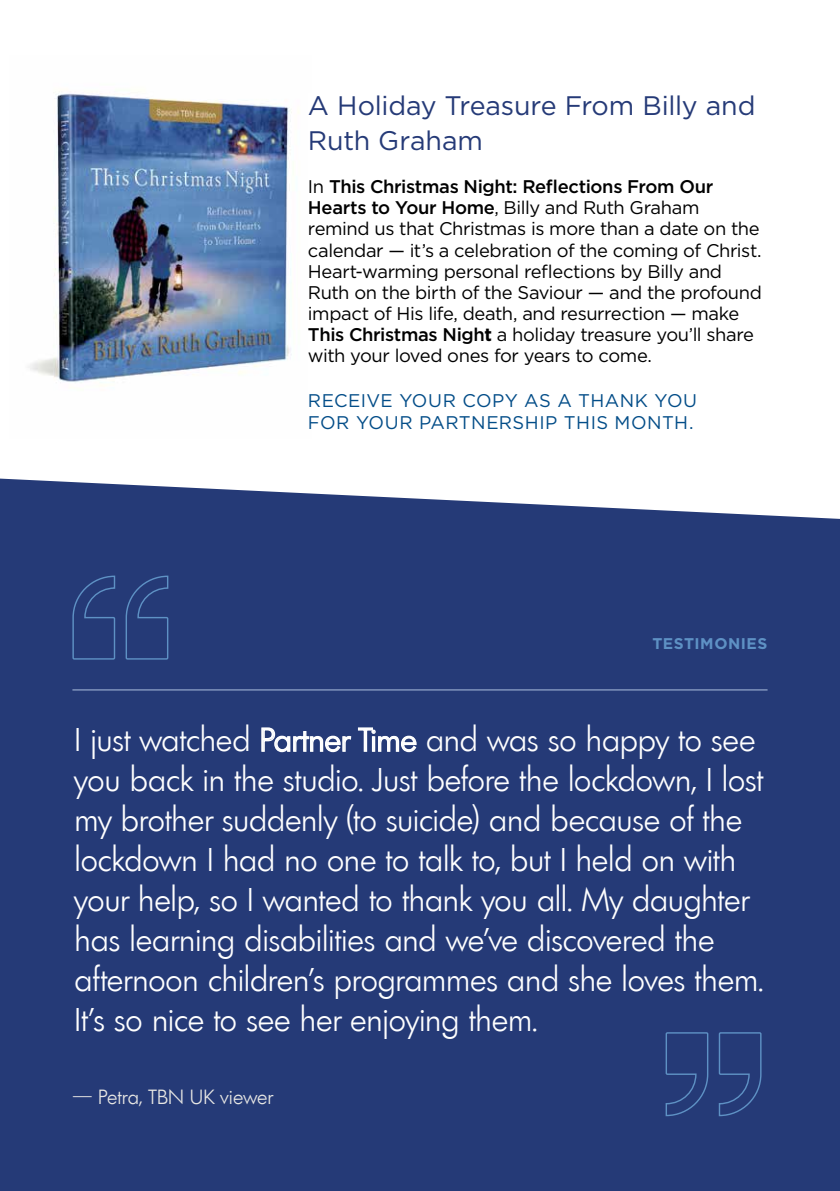
<style>
.page{position:relative;width:840px;height:1191px;background:#fff}
.page>*{position:absolute;margin:0;border:0;box-sizing:border-box;transform-origin:0 0}
.t1{font:300 32px/40px "Limerick";letter-spacing:-.005em;color:#fff}
.t2{font:26.8px/35.2px "Gotham";letter-spacing:-.01em;color:#253a77}
.t3{font:300 20px "Limerick";letter-spacing:.01em;color:#e8e7e4}
.t4{font:18.4px/21.2px "Gotham";letter-spacing:-.025em;color:#000}
.t5{font:18.4px/22px "Gotham";letter-spacing:.025em;color:#034d88}
.t6{font:700 15.6px "Gotham";letter-spacing:.035em;color:#5e91c4}
.s1{font-weight:500}
.s2{font-weight:700}
</style>
<div class="page">
<div style="left:0;top:478px;width:839px;height:713px;background:#253a77"></div>
<hr style="left:72px;top:689px;width:695px;height:1px;background:#acc0de">
<svg style="left:72px;top:575px;width:97px;height:85px;background:#2a427e"></svg>
<svg style="left:664px;top:1031px;width:97px;height:86px;background:#2a417d"></svg>
<img style="left:28px;top:91px;width:271px;height:295px">
<h2 class="t2" style="left:308px;top:87px;width:449px">A Holiday Treasure From Billy and<br>Ruth Graham</h2>
<p class="t4" style="left:308px;top:175px;width:455px">In <span class="s1">This Christmas Night: Reflections From Our Hearts to Your Home</span>, Billy and Ruth Graham remind us that Christmas is more than a date on the calendar — it’s a celebration of the coming of Christ.<br>Heart-warming personal reflections by Billy and Ruth on the birth of the Saviour — and the profound impact of His life, death, and resurrection — make <span class="s1">This Christmas Nigh</span><span class="s2">t</span> a holiday treasure you’ll share with your loved ones for years to come.</p>
<p class="t5" style="left:308px;top:389px;width:390px">RECEIVE YOUR COPY AS A THANK YOU<br>FOR YOUR PARTNERSHIP THIS MONTH.</p>
<p class="t6" style="left:652px;top:633px;width:116px">TESTIMONIES</p>
<p class="t1" style="left:75px;top:720px;width:689px">I just watched Partner Time and was so happy to see you back in the studio. Just before the lockdown, I lost my brother suddenly (to suicide) and because of the lockdown I had no one to talk to, but I held on with your help, so I wanted to thank you all. My daughter has learning disabilities and we’ve discovered the afternoon children’s programmes and she loves them.<br>It’s so nice to see her enjoying them.</p>
<p class="t3" style="left:72px;top:1084px;width:202px">— Petra, TBN UK viewer</p>
</div>
